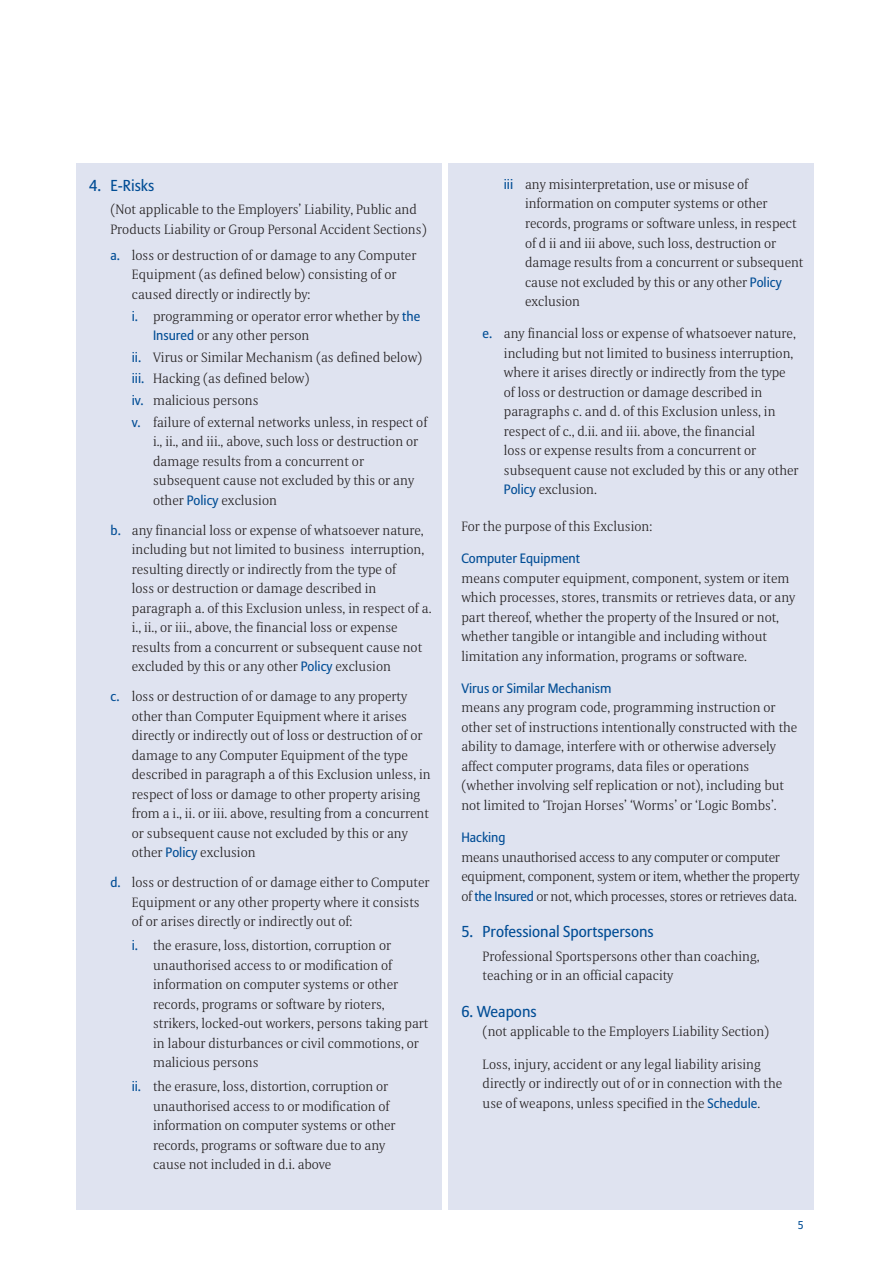
<style>
.page{position:relative;width:893px;height:1263px;background:#fff}
.page>*{position:absolute;margin:0;border:0;box-sizing:border-box;transform-origin:0 0}
.t1{font:15.75px "Allianz Sans";color:#014d95}
.t2{font:300 13.5px/19.5px "Allianz Serif";color:#231f20}
.t3{font:300 13.5px/19.5px "Allianz Serif";letter-spacing:-.02em;color:#231f20}
.t4{font:13.5px "Allianz Sans";color:#014d95}
.t5{font:11.25px "Allianz Sans";color:#014d95}
.s1{font-family:"Allianz Sans";font-weight:400;color:#014d95}
</style>
<div class="page">
<div style="left:77px;top:163px;width:365px;height:1046px;background:#dfe3f0"></div>
<div style="left:448px;top:163px;width:366px;height:1046px;background:#dfe3f0"></div>
<p class="t1" style="left:89px;top:179px;width:66px">4. E-Risks</p>
<p class="t2" style="left:111px;top:202px;width:318px">(Not applicable to the Employers’ Liability, Public and<br>Products Liability or Group Personal Accident Sections)</p>
<p class="t2" style="left:132px;top:247px;width:286px;text-indent:-21px"><span class="s1">a.</span> loss or destruction of or damage to any Computer<br>Equipment (as defined below) consisting of or caused directly or indirectly by:</p>
<p class="t2" style="left:153px;top:308px;width:269px;text-indent:-21px"><span class="s1">i.</span> programming or operator error whether by <span class="s1">the<br>Insured</span> or any other person</p>
<p class="t2" style="left:132px;top:348px;width:297px;line-height:21.6px"><span class="s1">ii.</span> Virus or Similar Mechanism (as defined below) <span class="s1">iii.</span> Hacking (as defined below)<br><span class="s1">iv.</span> malicious persons<br><span class="s1">v.</span> failure of external networks unless, in respect of</p>
<p class="t2" style="left:153px;top:433px;width:267px">i., ii., and iii., above, such loss or destruction or damage results from a concurrent or subsequent cause not excluded by this or any other <span class="s1">Policy</span> exclusion</p>
<p class="t2" style="left:132px;top:522px;width:301px;text-indent:-21px"><span class="s1">b.</span> any financial loss or expense of whatsoever nature, including but not limited to business interruption, resulting directly or indirectly from the type of<br>loss or destruction or damage described in paragraph a. of this Exclusion unless, in respect of a. i., ii., or iii., above, the financial loss or expense results from a concurrent or subsequent cause not excluded by this or any other <span class="s1">Policy</span> exclusion</p>
<p class="t2" style="left:132px;top:688px;width:300px;text-indent:-21px"><span class="s1">c.</span> loss or destruction of or damage to any property other than Computer Equipment where it arises directly or indirectly out of loss or destruction of or damage to any Computer Equipment of the type described in paragraph a of this Exclusion unless, in respect of loss or damage to other property arising from a i., ii. or iii. above, resulting from a concurrent or subsequent cause not excluded by this or any other <span class="s1">Policy</span> exclusion</p>
<p class="t2" style="left:132px;top:874px;width:299px;text-indent:-21px"><span class="s1">d.</span> loss or destruction of or damage either to Computer<br>Equipment or any other property where it consists of or arises directly or indirectly out of:</p>
<p class="t2" style="left:153px;top:937px;width:277px;text-indent:-21px"><span class="s1">i.</span> the erasure, loss, distortion, corruption or unauthorised access to or modification of information on computer systems or other records, programs or software by rioters, strikers, locked-out workers, persons taking part in labour disturbances or civil commotions, or malicious persons</p>
<p class="t2" style="left:153px;top:1078px;width:244px;text-indent:-21px"><span class="s1">ii.</span> the erasure, loss, distortion, corruption or unauthorised access to or modification of information on computer systems or other records, programs or software due to any cause not included in d.i. above</p>
<p class="t2" style="left:525px;top:176px;width:280px;text-indent:-21px"><span class="s1">iii</span> any misinterpretation, use or misuse of information on computer systems or other records, programs or software unless, in respect of d ii and iii above, such loss, destruction or damage results from a concurrent or subsequent cause not excluded by this or any other <span class="s1">Policy </span>exclusion</p>
<p class="t2" style="left:504px;top:325px;width:296px;text-indent:-21px"><span class="s1">e.</span> any financial loss or expense of whatsoever nature, including but not limited to business interruption, where it arises directly or indirectly from the type of loss or destruction or damage described in paragraphs c. and d. of this Exclusion unless, in respect of c., d.ii. and iii. above, the financial<br>loss or expense results from a concurrent or subsequent cause not excluded by this or any other <span class="s1">Policy</span> exclusion.</p>
<p class="t2" style="left:461px;top:518px;width:192px">For the purpose of this Exclusion:</p>
<p class="t4" style="left:461px;top:553px;width:120px">Computer Equipment</p>
<p class="t2" style="left:461px;top:570px;width:335px">means computer equipment, component, system or item which processes, stores, transmits or retrieves data, or any part thereof, whether the property of the Insured or not, whether tangible or intangible and including without limitation any information, programs or software.</p>
<p class="t4" style="left:461px;top:682px;width:152px">Virus or Similar Mechanism</p>
<p class="t2" style="left:461px;top:699px;width:337px">means any program code, programming instruction or other set of instructions intentionally constructed with the ability to damage, interfere with or otherwise adversely affect computer programs, data files or operations (whether involving self replication or not), including but not limited to ‘Trojan Horses’ ‘Worms’ or ‘Logic Bombs’.</p>
<p class="t4" style="left:461px;top:832px;width:46px">Hacking</p>
<p class="t3" style="left:461px;top:849px;width:340px">means unauthorised access to any computer or computer equipment, component, system or item, whether the property of <span class="s1">the Insured</span> or not, which processes, stores or retrieves data.</p>
<p class="t1" style="left:461px;top:925px;width:194px">5. Professional Sportspersons</p>
<p class="t2" style="left:483px;top:948px;width:278px">Professional Sportspersons other than coaching, teaching or in an official capacity</p>
<p class="t1" style="left:461px;top:1005px;width:77px">6. Weapons</p>
<p class="t2" style="left:483px;top:1023px;width:288px">(not applicable to the Employers Liability Section)</p>
<p class="t2" style="left:483px;top:1056px;width:301px">Loss, injury, accident or any legal liability arising directly or indirectly out of or in connection with the use of weapons, unless specified in the <span class="s1">Schedule</span>.</p>
<p class="t5" style="left:798px;top:1220px;width:7px">5</p>
</div>
